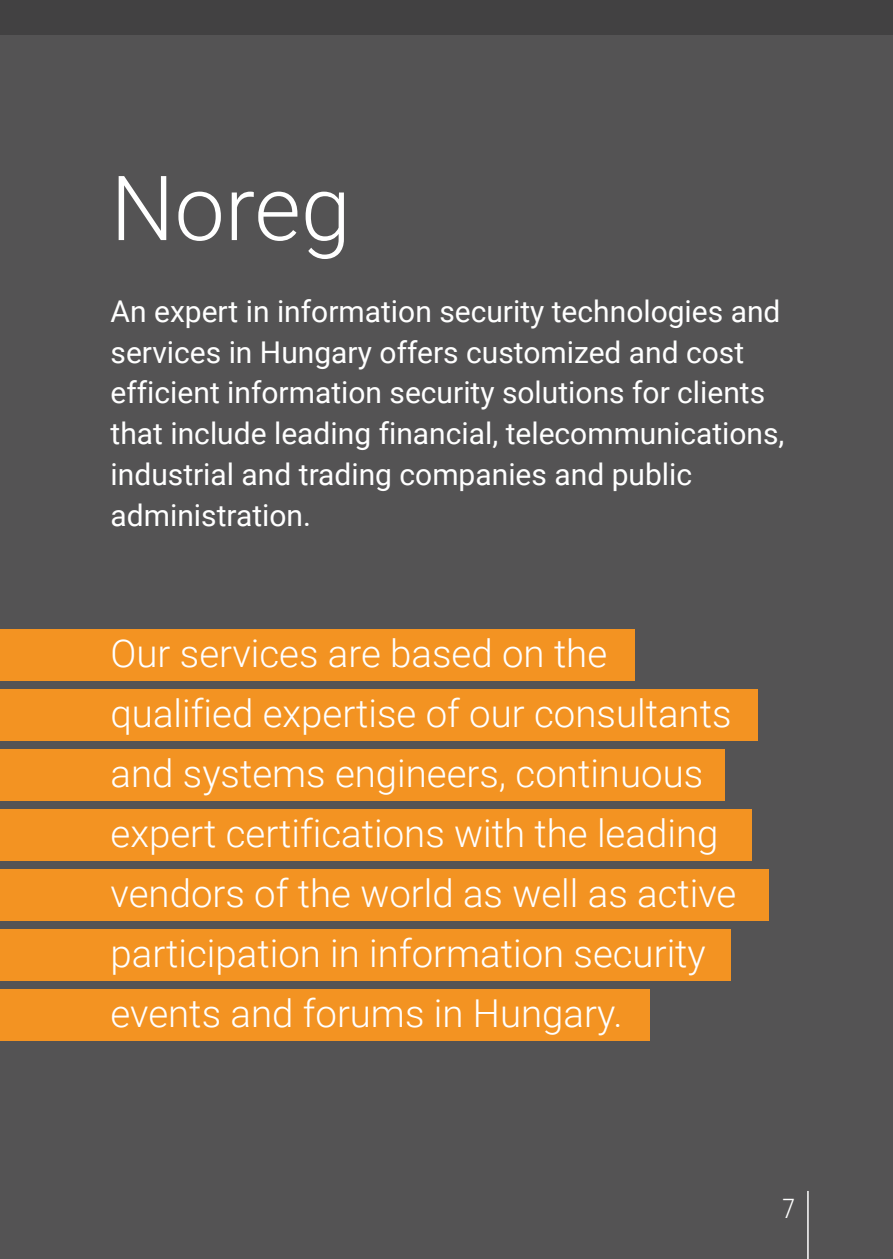
<style>
.page{position:relative;width:893px;height:1259px;background:#545354}
.page>*{position:absolute;margin:0;border:0;box-sizing:border-box;transform-origin:0 0}
.t1{font:300 90px "Roboto";color:#fff}
.t2{font:300 38.4px/60px "Roboto";color:#fff}
.t3{font:30px/40.8px "Roboto";color:#fff}
.t4{font:300 27px "Roboto Condensed";color:#fff}
</style>
<div class="page">
<div style="left:0;top:0;width:893px;height:34px;background:#424142"></div>
<div style="left:0;top:629px;width:634px;height:51px;background:#f39322"></div>
<div style="left:0;top:689px;width:758px;height:51px;background:#f39322"></div>
<div style="left:0;top:749px;width:725px;height:51px;background:#f39322"></div>
<div style="left:0;top:809px;width:751px;height:51px;background:#f39322"></div>
<div style="left:0;top:869px;width:768px;height:51px;background:#f39322"></div>
<div style="left:0;top:929px;width:730px;height:51px;background:#f39322"></div>
<div style="left:0;top:989px;width:650px;height:51px;background:#f39322"></div>
<hr style="left:807px;top:1191px;width:2px;height:68px;background:#fff">
<h1 class="t1" style="left:111px;top:145px;width:242px">Noreg</h1>
<p class="t3" style="left:111px;top:289px;width:675px">An expert in information security technologies and services in Hungary offers customized and cost efficient information security solutions for clients that include leading financial, telecommunications, industrial and trading companies and public administration.</p>
<p class="t2" style="left:111px;top:622px;width:627px">Our services are based on the qualified expertise of our consultants and systems engineers, continuous expert certifications with the leading vendors of the world as well as active participation in information security events and forums in Hungary.</p>
<p class="t4" style="left:782px;top:1189px;width:15px">7</p>
</div>
